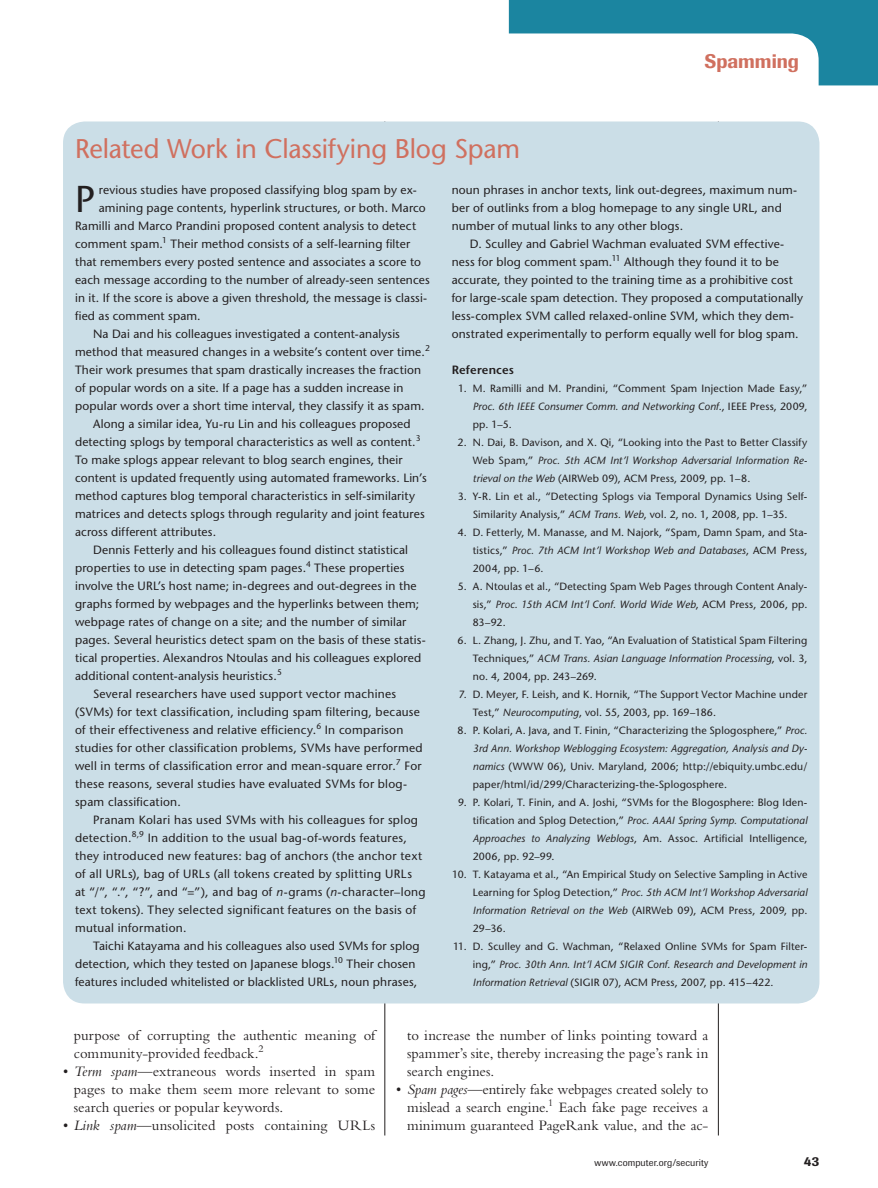
<style>
.page{position:relative;width:878px;height:1188px;background:#fff}
.page>*{position:absolute;margin:0;border:0;box-sizing:border-box;transform-origin:0 0}
.b_INTRO{font:500 37.35px "Stone Sans Std";color:#231f20}
.b_HEAD{font:500 27px "Stone Sans Std";letter-spacing:-.005em;color:#d0705f}
.SECTION_TITLE_HEADER{font:500 19.5px "Imago";color:#d0705f}
.LIST_1{font:15px/18px "Bembo Std";color:#231f20;text-align:justify}
.LIST_1a{font:15px/18px "Bembo Std";color:#231f20}
.t1{font:500 13.5px "Imago";color:#231f20}
.b_PARAGRAPH{font:500 12px/18px "Stone Sans Std";letter-spacing:.015em;color:#231f20}
.b_INTRO-2{font:500 12px "Stone Sans Std";letter-spacing:.01em;color:#231f20}
.b_BIB_HEAD{font:600 12px "Stone Sans Std";letter-spacing:.015em;color:#231f20}
.b_BIB_REF{font:500 10.5px/18px "Stone Sans Std";letter-spacing:.015em;color:#231f20;text-align:justify}
.t2{font:9.75px "Imago";letter-spacing:.015em;color:#231f20}
.s1{font-style:italic}
</style>
<div class="page">
<svg style="left:509px;top:0;width:369px;height:85px"></svg>
<hr style="left:718px;top:122px;width:1px;height:1014px;background:#231f20">
<hr style="left:384px;top:122px;width:1px;height:1014px;background:#231f20">
<div style="left:63px;top:122px;width:756px;height:882px;background:#cbdee7;border-radius:22px"></div>
<p class="b_HEAD" style="left:75px;top:132px;width:446px">Related Work in Classifying Blog Spam</p>
<p class="SECTION_TITLE_HEADER" style="left:704px;top:49px;width:96px">Spamming</p>
<p class="b_INTRO" style="left:75px;top:176px;width:22px">P</p>
<p class="b_INTRO-2" style="left:99px;top:182px;width:319px">revious studies have proposed classifying blog spam by ex-</p>
<p class="b_INTRO-2" style="left:99px;top:200px;width:328px">amining page contents, hyperlink structures, or both. Marco</p>
<p class="b_INTRO-2" style="left:75px;top:218px;width:342px">Ramilli and Marco Prandini proposed content analysis to detect</p>
<p class="b_INTRO-2" style="left:75px;top:236px;width:336px">comment spam.<sup>1</sup> Their method consists of a self-learning filter</p>
<p class="b_INTRO-2" style="left:75px;top:254px;width:347px">that remembers every posted sentence and associates a score to</p>
<p class="b_INTRO-2" style="left:75px;top:272px;width:356px">each message according to the number of already-seen sentences</p>
<p class="b_INTRO-2" style="left:75px;top:290px;width:353px">in it. If the score is above a given threshold, the message is classi-</p>
<p class="b_INTRO-2" style="left:75px;top:308px;width:127px">fied as comment spam.</p>
<p class="b_PARAGRAPH" style="left:75px;top:324px;width:356px;text-indent:18px">Na Dai and his colleagues investigated a content-analysis method that measured changes in a website’s content over time.<sup>2<br></sup>Their work presumes that spam drastically increases the fraction of popular words on a site. If a page has a sudden increase in popular words over a short time interval, they classify it as spam.</p>
<p class="b_PARAGRAPH" style="left:75px;top:414px;width:353px;text-indent:18px">Along a similar idea, Yu-ru Lin and his colleagues proposed detecting splogs by temporal characteristics as well as content.<sup>3<br></sup>To make splogs appear relevant to blog search engines, their content is updated frequently using automated frameworks. Lin’s method captures blog temporal characteristics in self-similarity matrices and detects splogs through regularity and joint features across different attributes.</p>
<p class="b_PARAGRAPH" style="left:75px;top:540px;width:352px;text-indent:18px">Dennis Fetterly and his colleagues found distinct statistical properties to use in detecting spam pages.<sup>4</sup> These properties involve the URL’s host name; in-degrees and out-degrees in the graphs formed by webpages and the hyperlinks between them; webpage rates of change on a site; and the number of similar pages. Several heuristics detect spam on the basis of these statis&shy;tical properties. Alexandros Ntoulas and his colleagues explored additional content-analysis heuristics.<sup>5</sup></p>
<p class="b_PARAGRAPH" style="left:75px;top:684px;width:349px;text-indent:18px">Several researchers have used support vector machines (SVMs) for text classification, including spam filtering, because of their effectiveness and relative efficiency.<sup>6</sup> In comparison studies for other classification problems, SVMs have performed well in terms of classification error and mean-square error.<sup>7</sup> For these reasons, several studies have evaluated SVMs for blog&shy;spam classification.</p>
<p class="b_PARAGRAPH" style="left:75px;top:810px;width:352px;text-indent:18px">Pranam Kolari has used SVMs with his colleagues for splog detection.<sup>8,9</sup> In addition to the usual bag-of-words features, they introduced new features: bag of anchors (the anchor text of all URLs), bag of URLs (all tokens created by splitting URLs<br>at “/”, “.”, “?”, and “=”), and bag of <span class="s1">n</span>-grams (<span class="s1">n</span>-character–long text tokens). They selected significant features on the basis of mutual information.</p>
<p class="b_PARAGRAPH" style="left:75px;top:936px;width:346px;text-indent:18px">Taichi Katayama and his colleagues also used SVMs for splog detection, which they tested on Japanese blogs.<sup>10</sup> Their chosen features included whitelisted or blacklisted URLs, noun phrases,</p>
<p class="b_PARAGRAPH" style="left:452px;top:180px;width:347px">noun phrases in anchor texts, link out-degrees, maximum num&shy;ber of outlinks from a blog homepage to any single URL, and number of mutual links to any other blogs.</p>
<p class="b_PARAGRAPH" style="left:452px;top:234px;width:353px;text-indent:18px">D. Sculley and Gabriel Wachman evaluated SVM effective&shy;ness for blog comment spam.<sup>11</sup> Although they found it to be accurate, they pointed to the training time as a prohibitive cost for large-scale spam detection. They proposed a computationally less-complex SVM called relaxed-online SVM, which they dem&shy;onstrated experimentally to perform equally well for blog spam.</p>
<p class="b_BIB_HEAD" style="left:452px;top:362px;width:64px">References</p>
<p class="b_BIB_REF" style="left:472px;top:379px;width:336px;text-indent:-15px">1. M. Ramilli and M. Prandini, “Comment Spam Injection Made Easy,” <span class="s1">Proc. 6th IEEE Consumer Comm. and Networking Conf</span>., IEEE Press, 2009, pp. 1–5.</p>
<p class="b_BIB_REF" style="left:472px;top:433px;width:336px;text-indent:-15px">2. N. Dai, B. Davison, and X. Qi, “Looking into the Past to Better Classify Web Spam,” <span class="s1">Proc. 5th ACM Int’l Workshop Adversarial Information Re&shy;trieval on the Web</span> (AIRWeb 09), ACM Press, 2009, pp. 1–8.</p>
<p class="b_BIB_REF" style="left:457px;top:487px;width:351px;text-align:center">3. Y-R. Lin et al., “Detecting Splogs via Temporal Dynamics Using Self-<br>Similarity Analysis,” <span class="s1">ACM Trans. Web</span>, vol. 2, no. 1, 2008, pp. 1–35.</p>
<p class="b_BIB_REF" style="left:472px;top:523px;width:336px;text-indent:-15px">4. D. Fetterly, M. Manasse, and M. Najork, “Spam, Damn Spam, and Sta&shy;tistics,” <span class="s1">Proc. 7th ACM Int’l Workshop Web and Databases</span>, ACM Press, 2004, pp. 1–6.</p>
<p class="b_BIB_REF" style="left:472px;top:577px;width:336px;text-indent:-15px">5. A. Ntoulas et al., “Detecting Spam Web Pages through Content Analy&shy;sis,” <span class="s1">Proc. 15th ACM Int’l Conf. World Wide Web</span>, ACM Press, 2006, pp.<br>83–92.</p>
<p class="b_BIB_REF" style="left:472px;top:631px;width:336px;text-indent:-15px">6. L. Zhang, J. Zhu, and T. Yao, “An Evaluation of Statistical Spam Filtering Techniques,” <span class="s1">ACM Trans. Asian Language Information Processing</span>, vol. 3, no. 4, 2004, pp. 243–269.</p>
<p class="b_BIB_REF" style="left:472px;top:685px;width:336px;text-indent:-14px">7. D. Meyer, F. Leish, and K. Hornik, “The Support Vector Machine under<br>Test,” <span class="s1">Neurocomputing</span>, vol. 55, 2003, pp. 169–186.</p>
<p class="b_BIB_REF" style="left:472px;top:721px;width:336px;text-indent:-15px">8. P. Kolari, A. Java, and T. Finin, “Characterizing the Splogosphere,” <span class="s1">Proc.<br>3rd Ann. Workshop Weblogging Ecosystem: Aggregation, Analysis and Dy&shy;namics</span> (WWW 06), Univ. Maryland, 2006; http://ebiquity.umbc.edu/ paper/html/id/299/Characterizing-the-Splogosphere.</p>
<p class="b_BIB_REF" style="left:472px;top:793px;width:336px;text-indent:-14px">9. P. Kolari, T. Finin, and A. Joshi, “SVMs for the Blogosphere: Blog Iden&shy;tification and Splog Detection,” <span class="s1">Proc. AAAI Spring Symp. Computational Approaches to Analyzing Weblogs</span>, Am. Assoc. Artificial Intelligence, 2006, pp. 92–99.</p>
<p class="b_BIB_REF" style="left:472px;top:865px;width:336px;text-indent:-21px">10. T. Katayama et al., “An Empirical Study on Selective Sampling in Active Learning for Splog Detection,” <span class="s1">Proc. 5th ACM Int’l Workshop Adversarial Information Retrieval on the Web</span> (AIRWeb 09), ACM Press, 2009, pp.<br>29–36.</p>
<p class="b_BIB_REF" style="left:472px;top:937px;width:336px;text-indent:-20px">11. D. Sculley and G. Wachman, “Relaxed Online SVMs for Spam Filter&shy;ing,” <span class="s1">Proc. 30th Ann. Int’l ACM SIGIR Conf. Research and Development in Information Retrieval</span> (SIGIR 07), ACM Press, 2007, pp. 415–422.</p>
<p class="LIST_1a" style="left:74px;top:1026px;width:303px">purpose of corrupting the authentic meaning of community-provided feedback.<sup>2</sup></p>
<p class="LIST_1" style="left:74px;top:1062px;width:303px;text-indent:-11px">• <span class="s1">Term spam</span>—extraneous words inserted in spam pages to make them seem more relevant to some search queries or popular keywords.</p>
<p class="LIST_1" style="left:63px;top:1116px;width:313px">• <span class="s1">Link spam</span>—unsolicited posts containing URLs</p>
<p class="LIST_1" style="left:407px;top:1026px;width:303px">to increase the number of links pointing toward a spammer’s site, thereby increasing the page’s rank in search engines.</p>
<p class="LIST_1" style="left:407px;top:1080px;width:303px;text-indent:-11px">• <span class="s1">Spam pages</span>—entirely fake webpages created solely to mislead a search engine.<sup>1</sup> Each fake page receives a minimum guaranteed PageRank value, and the ac-</p>
<p class="t2" style="left:594px;top:1156px;width:115px">www.computer.org/security</p>
<p class="t1" style="left:803px;top:1153px;width:17px">43</p>
</div>
